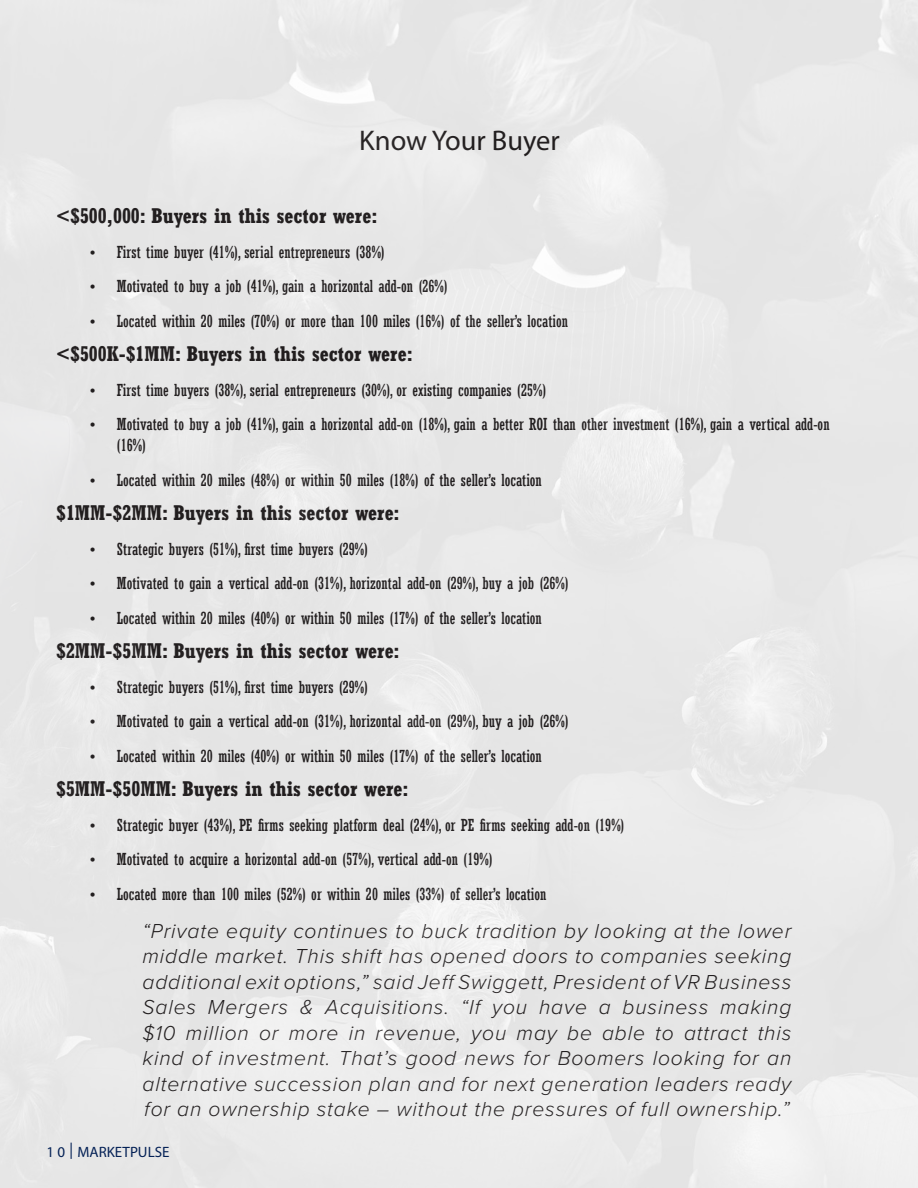
<style>
.page{position:relative;width:918px;height:1188px;background:#fff}
.page>*{position:absolute;margin:0;border:0;box-sizing:border-box;transform-origin:0 0}
.t1{font:28.5px "Myriad Pro";color:#231f20}
.body{font:italic 300 21px/25.5px "Proxima Nova";letter-spacing:.04em;color:#231f20;text-align:justify}
.t2{font:700 condensed 21px "Rockwell";color:#231f20}
.t3{font:condensed 16.5px/21px "Rockwell";color:#231f20}
.t4{font:15px "Myriad Pro";color:#00215c}
.s1{font-family:"Bebas Neue";font-size:20.7px}
</style>
<div class="page">
<p class="t1" style="left:359px;top:123px;width:202px">Know Your Buyer</p>
<p class="t2" style="left:56px;top:204px;width:323px">&lt;$500,000: Buyers in this sector were:</p>
<p class="t3" style="left:90px;top:242px;width:296px">• First time buyer (41%), serial entrepreneurs (38%)</p>
<p class="t3" style="left:90px;top:276px;width:359px">• Motivated to buy a job (41%), gain a horizontal add-on (26%)</p>
<p class="t3" style="left:90px;top:311px;width:480px">• Located within 20 miles (70%) or more than 100 miles (16%) of the seller’s location</p>
<p class="t2" style="left:56px;top:342px;width:358px">&lt;$500K-$1MM: Buyers in this sector were:</p>
<p class="t3" style="left:90px;top:380px;width:458px">• First time buyers (38%), serial entrepreneurs (30%), or existing companies (25%)</p>
<p class="t3" style="left:117px;top:414px;width:714px;text-indent:-27px">• Motivated to buy a job (41%), gain a horizontal add-on (18%), gain a better ROI than other investment (16%), gain a vertical add-on (16%)</p>
<p class="t3" style="left:90px;top:470px;width:454px">• Located within 20 miles (48%) or within 50 miles (18%) of the seller’s location</p>
<p class="t2" style="left:56px;top:501px;width:345px">$1MM-$2MM: Buyers in this sector were:</p>
<p class="t3" style="left:90px;top:539px;width:280px">• Strategic buyers (51%), first time buyers (29%)</p>
<p class="t3" style="left:90px;top:573px;width:480px">• Motivated to gain a vertical add-on (31%), horizontal add-on (29%), buy a job (26%)</p>
<p class="t3" style="left:90px;top:608px;width:454px">• Located within 20 miles (40%) or within 50 miles (17%) of the seller’s location</p>
<p class="t2" style="left:56px;top:639px;width:345px">$2MM-$5MM: Buyers in this sector were:</p>
<p class="t3" style="left:90px;top:677px;width:280px">• Strategic buyers (51%), first time buyers (29%)</p>
<p class="t3" style="left:90px;top:711px;width:480px">• Motivated to gain a vertical add-on (31%), horizontal add-on (29%), buy a job (26%)</p>
<p class="t3" style="left:90px;top:746px;width:454px">• Located within 20 miles (40%) or within 50 miles (17%) of the seller’s location</p>
<p class="t2" style="left:56px;top:777px;width:354px">$5MM-$50MM: Buyers in this sector were:</p>
<p class="t3" style="left:90px;top:815px;width:536px">• Strategic buyer (43%), PE firms seeking platform deal (24%), or PE firms seeking add-on (19%)</p>
<p class="t3" style="left:90px;top:849px;width:404px">• Motivated to acquire a horizontal add-on (57%), vertical add-on (19%)</p>
<p class="t3" style="left:90px;top:884px;width:458px">• Located more than 100 miles (52%) or within 20 miles (33%) of seller’s location</p>
<p class="body" style="left:143px;top:917px;width:650px">“Private equity continues to buck tradition by looking at the lower middle market. This shift has opened doors to companies seeking additional exit options,” said Jeff Swiggett, President of VR Business Sales Mergers &amp; Acquisitions. “If you have a business making $10 million or more in revenue, you may be able to attract this kind of investment. That’s good news for Boomers looking for an alternative succession plan and for next generation leaders ready for an ownership stake – without the pressures of full ownership.”</p>
<p class="t4" style="left:46px;top:1143px;width:125px">1 0 <span class="s1">|</span> MARKETPULSE</p>
</div>
